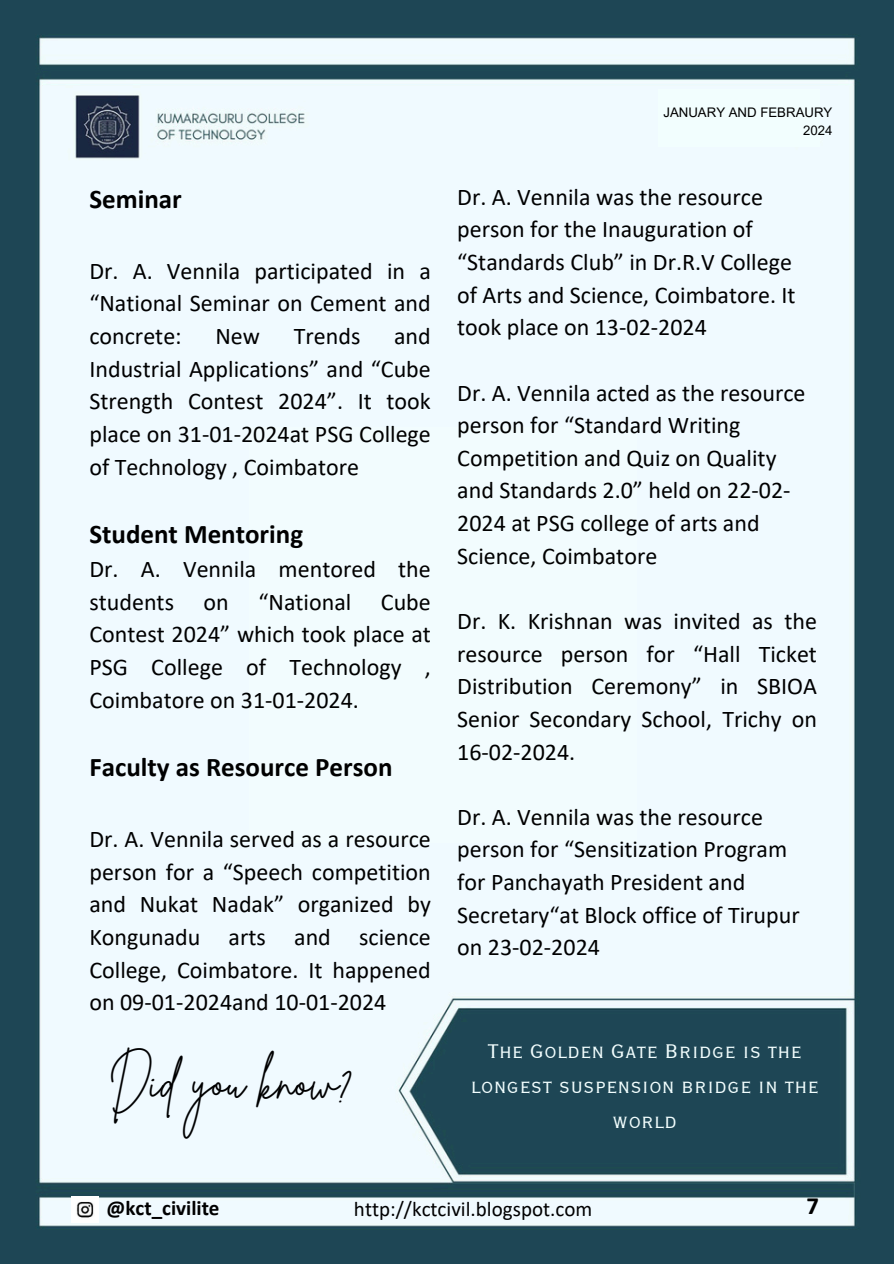
<style>
.page{position:relative;width:894px;height:1264px;background:#fff}
.page>*{position:absolute;margin:0;border:0;box-sizing:border-box;transform-origin:0 0}
.t1{font:48px "Brittany Signature";color:#000}
.t2{font:700 27px "Calibri";color:#000}
.t3{font:25.8px/35px "Copperplate Gothic LT Pro 29 BC";color:#f2fefe;text-align:center}
.t4{font:700 24.75px "Calibri";color:#000}
.t5{font:24px/32.7px "Calibri";color:#000;text-align:justify}
.t6{font:21px "Calibri";color:#000}
.t7{font:700 21px "Calibri";color:#000}
.t8{font:13.2px "Arial MT Pro";color:#000}
</style>
<div class="page">
<img style="left:0;top:0;width:893px;height:1263px">
<img style="left:71px;top:1196px;width:27px;height:26px">
<div style="left:249px;top:427px;width:388px;height:415px;background:#f2fcfe"></div>
<div style="left:658px;top:89px;width:162px;height:57px;background:#f2fefe"></div>
<h4 class="t2" style="left:89px;top:187px;width:94px">Seminar</h4>
<h2 class="t5" style="left:89px;top:256px;width:343px">Dr. A. Vennila participated in a “National Seminar on Cement and concrete:</h2>
<h2 class="t5" style="left:89px;top:321px;width:343px;text-indent:304px">and Industrial Applications” and “Cube Strength Contest 2024”. It took place on 31-01-2024at PSG College of Technology , Coimbatore</h2>
<h2 class="t5" style="left:215px;top:321px;width:46px">New</h2>
<h2 class="t5" style="left:294px;top:321px;width:68px">Trends</h2>
<h4 class="t2" style="left:89px;top:523px;width:215px">Student Mentoring</h4>
<h4 class="t5" style="left:89px;top:554px;width:343px">Dr. A. Vennila mentored the students on “National Cube Contest 2024” which took place at PSG College of Technology , Coimbatore on 31-01-2024.</h4>
<h4 class="t2" style="left:89px;top:756px;width:304px">Faculty as Resource Person</h4>
<h4 class="t5" style="left:89px;top:824px;width:343px">Dr. A. Vennila served as a resource person for a “Speech competition and Nukat Nadak” organized by Kongunadu arts and science College, Coimbatore. It happened on 09-01-2024and 10-01-2024</h4>
<p class="t8" style="left:663px;top:107px;width:170px">JANUARY AND FEBRAURY</p>
<h5 class="t8" style="left:802px;top:125px;width:31px">2024</h5>
<h4 class="t5" style="left:457px;top:182px;width:340px;text-align:left">Dr. A. Vennila was the resource person for the Inauguration of “Standards Club” in Dr.R.V College of Arts and Science, Coimbatore. It took place on 13-02-2024</h4>
<h4 class="t5" style="left:457px;top:378px;width:350px;text-align:left">Dr. A. Vennila acted as the resource person for “Standard Writing<br>Competition and Quiz on Quality and Standards 2.0” held on 22-02-<br>2024 at PSG college of arts and<br>Science, Coimbatore</h4>
<h3 class="t5" style="left:457px;top:606px;width:361px">Dr. K. Krishnan was invited as the resource person for “Hall Ticket Distribution Ceremony” in SBIOA Senior Secondary School, Trichy on 16-02-2024.</h3>
<h1 class="t5" style="left:457px;top:802px;width:344px;text-align:left">Dr. A. Vennila was the resource person for “Sensitization Program for Panchayath President and<br>Secretary“at Block office of Tirupur on 23-02-2024</h1>
<h6 class="t1" style="left:109px;top:1050px;width:246px">Did you know?</h6>
<p class="t3" style="left:470px;top:1034px;width:349px">The Golden Gate Bridge is the longest suspension bridge in the world</p>
<p class="t7" style="left:106px;top:1198px;width:114px">@kct_civilite</p>
<h2 class="t6" style="left:354px;top:1199px;width:240px">http://kctcivil.blogspot.com</h2>
<h4 class="t4" style="left:806px;top:1195px;width:14px">7</h4>
</div>
